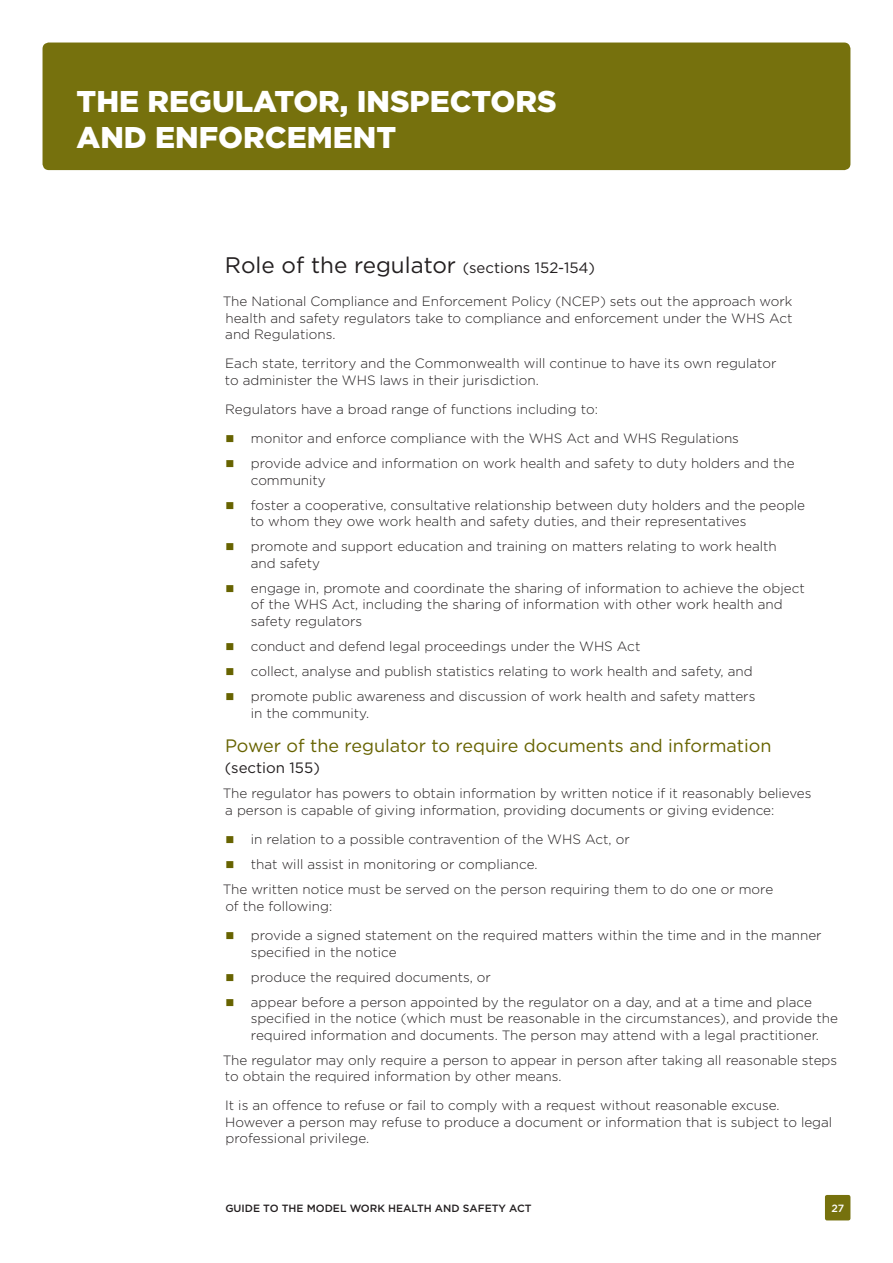
<style>
.page{position:relative;width:893px;height:1263px;background:#fff}
.page>*{position:absolute;margin:0;border:0;box-sizing:border-box;transform-origin:0 0}
.Header_1{font:900 30px/36px "Gotham";color:#fff}
.Header_2{font:22.5px "Gotham";color:#231f20}
.Header_2_2{font:18px "Gotham";color:#676300}
.Header_2_2-2{font:15px "Gotham";color:#231f20}
.Body_copy{font:300 13.5px/16.5px "Gotham";color:#231f20}
.t1{font:500 10.5px "Gotham";color:#231f20}
.t2{font:500 10.5px "Gotham";color:#fff}
.s1{font-size:15px}
</style>
<div class="page">
<div style="left:43px;top:43px;width:807px;height:127px;background:#76710d;border-radius:6px"></div>
<div style="left:825px;top:1195px;width:25px;height:25px;background:#76710d;border-radius:2px"></div>
<p class="Header_1" style="left:77px;top:83px;width:482px">THE REGULATOR, INSPECTORS<br>AND ENFORCEMENT</p>
<p class="Header_2" style="left:225px;top:252px;width:372px">Role of the regulator <span class="s1">(sections 152-154)</span></p>
<p class="Body_copy" style="left:223px;top:293px;width:571px;text-align:justify">The National Compliance and Enforcement Policy (NCEP) sets out the approach work health and safety regulators take to compliance and enforcement under the WHS Act and Regulations.</p>
<p class="Body_copy" style="left:225px;top:355px;width:553px">Each state, territory and the Commonwealth will continue to have its own regulator to administer the WHS laws in their jurisdiction.</p>
<p class="Body_copy" style="left:225px;top:401px;width:374px">Regulators have a broad range of functions including to:</p>
<p class="Body_copy" style="left:251px;top:430px;width:490px">monitor and enforce compliance with the WHS Act and WHS Regulations</p>
<p class="Body_copy" style="left:251px;top:455px;width:545px">provide advice and information on work health and safety to duty holders and the community</p>
<p class="Body_copy" style="left:250px;top:497px;width:556px">foster a cooperative, consultative relationship between duty holders and the people to whom they owe work health and safety duties, and their representatives</p>
<p class="Body_copy" style="left:251px;top:538px;width:528px">promote and support education and training on matters relating to work health and safety</p>
<p class="Body_copy" style="left:251px;top:580px;width:556px">engage in, promote and coordinate the sharing of information to achieve the object of the WHS Act, including the sharing of information with other work health and safety regulators</p>
<p class="Body_copy" style="left:251px;top:638px;width:391px">conduct and defend legal proceedings under the WHS Act</p>
<p class="Body_copy" style="left:251px;top:663px;width:503px">collect, analyse and publish statistics relating to work health and safety, and</p>
<p class="Body_copy" style="left:251px;top:688px;width:506px">promote public awareness and discussion of work health and safety matters in the community.</p>
<p class="Header_2_2" style="left:225px;top:734px;width:548px">Power of the regulator to require documents and information</p>
<p class="Header_2_2-2" style="left:225px;top:759px;width:96px">(section 155)</p>
<p class="Body_copy" style="left:223px;top:785px;width:590px">The regulator has powers to obtain information by written notice if it reasonably believes a person is capable of giving information, providing documents or giving evidence:</p>
<p class="Body_copy" style="left:251px;top:831px;width:380px">in relation to a possible contravention of the WHS Act, or</p>
<p class="Body_copy" style="left:251px;top:856px;width:288px">that will assist in monitoring or compliance.</p>
<p class="Body_copy" style="left:223px;top:881px;width:552px">The written notice must be served on the person requiring them to do one or more of the following:</p>
<p class="Body_copy" style="left:251px;top:927px;width:572px">provide a signed statement on the required matters within the time and in the manner specified in the notice</p>
<p class="Body_copy" style="left:251px;top:968px;width:242px">produce the required documents, or</p>
<p class="Body_copy" style="left:251px;top:993px;width:589px">appear before a person appointed by the regulator on a day, and at a time and place specified in the notice (which must be reasonable in the circumstances), and provide the required information and documents. The person may attend with a legal practitioner.</p>
<p class="Body_copy" style="left:223px;top:1051px;width:616px">The regulator may only require a person to appear in person after taking all reasonable steps to obtain the required information by other means.</p>
<p class="Body_copy" style="left:225px;top:1097px;width:609px">It is an offence to refuse or fail to comply with a request without reasonable excuse.<br>However a person may refuse to produce a document or information that is subject to legal professional privilege.</p>
<p class="t1" style="left:225px;top:1202px;width:308px">GUIDE TO THE MODEL WORK HEALTH AND SAFETY ACT</p>
<p class="t2" style="left:831px;top:1202px;width:14px">27</p>
</div>
